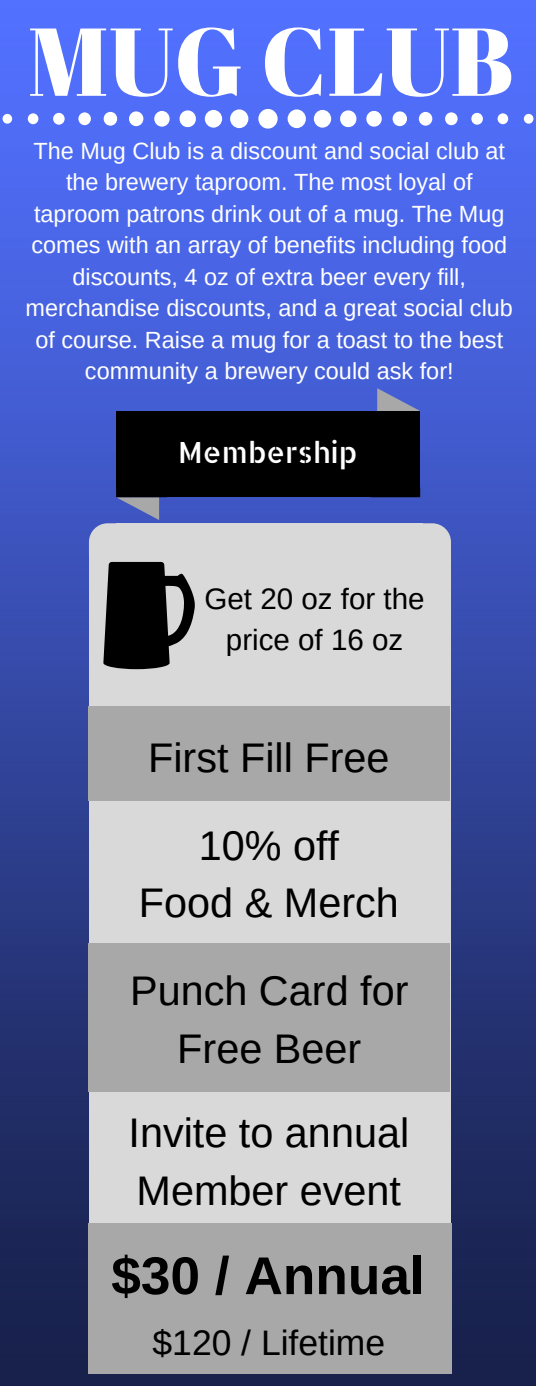
<style>
.page{position:relative;width:536px;height:1386px;background:#fff}
.page>*{position:absolute;margin:0;border:0;box-sizing:border-box;transform-origin:0 0}
.t1{font:96.08px "Abril Fatface";color:#fff}
.t2{font:700 53.2px "Arimo";color:#000}
.t3{font:41.3px/57.8px "Arimo";color:#000;text-align:center}
.t4{font:35.52px "Arimo";color:#000}
.t5{font:29.57px/40.6px "Arimo";color:#000;text-align:center}
.t6{font:29.22px "Allerta Stencil";color:#fff}
.t7{font:23.45px/31.5px "Arimo";color:#fff;text-align:center}
</style>
<div class="page">
<img style="left:0;top:0;width:536px;height:1386px">
<svg style="left:423px;top:523px;width:28px;height:30px"></svg>
<div style="left:422px;top:553px;width:29px;height:793px;background:#d9d9d9"></div>
<div style="left:117px;top:553px;width:306px;height:793px;background:#d9d9d9"></div>
<div style="left:117px;top:523px;width:306px;height:31px;background:#d9d9d9"></div>
<div style="left:89px;top:553px;width:29px;height:793px;background:#d9d9d9"></div>
<div style="left:88px;top:706px;width:361px;height:95px;background:#a8a8a8"></div>
<div style="left:88px;top:944px;width:361px;height:148px;background:#a8a8a8"></div>
<div style="left:88px;top:1223px;width:363px;height:151px;background:#a8a8a8"></div>
<div style="left:166px;top:420px;width:205px;height:68px;background:#000"></div>
<div style="left:116px;top:411px;width:51px;height:10px;background:#000"></div>
<div style="left:116px;top:420px;width:51px;height:68px;background:#000"></div>
<svg style="left:89px;top:487px;width:78px;height:66px"></svg>
<div style="left:166px;top:487px;width:205px;height:10px;background:#000"></div>
<svg style="left:371px;top:488px;width:49px;height:9px"></svg>
<div style="left:370px;top:420px;width:50px;height:68px;background:#000"></div>
<div style="left:370px;top:411px;width:50px;height:10px;background:#000"></div>
<svg style="left:377px;top:388px;width:43px;height:23px"></svg>
<div style="left:166px;top:411px;width:205px;height:10px;background:#000"></div>
<div style="left:258px;top:109px;width:19px;height:20px;background:#fff;border-radius:50%"></div>
<div style="left:287px;top:109px;width:19px;height:19px;background:#fff;border-radius:50%"></div>
<div style="left:314px;top:110px;width:17px;height:18px;background:#fff;border-radius:50%"></div>
<svg style="left:340px;top:110px;width:16px;height:17px"></svg>
<svg style="left:366px;top:111px;width:15px;height:16px"></svg>
<div style="left:392px;top:111px;width:15px;height:15px;background:#fff;border-radius:50%"></div>
<div style="left:418px;top:112px;width:14px;height:14px;background:#fff;border-radius:50%"></div>
<svg style="left:445px;top:112px;width:12px;height:13px"></svg>
<svg style="left:471px;top:113px;width:11px;height:12px"></svg>
<svg style="left:497px;top:113px;width:11px;height:11px"></svg>
<div style="left:523px;top:114px;width:10px;height:10px;background:#fff;border-radius:50%"></div>
<div style="left:230px;top:109px;width:18px;height:19px;background:#fff;border-radius:50%"></div>
<div style="left:205px;top:110px;width:17px;height:18px;background:#fff;border-radius:50%"></div>
<svg style="left:179px;top:110px;width:17px;height:17px"></svg>
<div style="left:154px;top:111px;width:15px;height:16px;background:#fff;border-radius:50%"></div>
<div style="left:129px;top:111px;width:14px;height:15px;background:#fff;border-radius:50%"></div>
<svg style="left:104px;top:112px;width:13px;height:14px"></svg>
<div style="left:78px;top:112px;width:13px;height:13px;background:#fff;border-radius:50%"></div>
<div style="left:53px;top:113px;width:12px;height:12px;background:#fff;border-radius:50%"></div>
<svg style="left:28px;top:113px;width:10px;height:11px"></svg>
<div style="left:3px;top:114px;width:9px;height:10px;background:#fff;border-radius:50%"></div>
<svg style="left:103px;top:562px;width:92px;height:107px"></svg>
<h1 class="t1" style="left:28px;top:-6px;width:487px">MUG CLUB</h1>
<p class="t7" style="left:26px;top:135px;width:488px">The Mug Club is a discount and social club at the brewery taproom. The most loyal of taproom patrons drink out of a mug. The Mug comes with an array of benefits including food discounts, 4 oz of extra beer every fill, merchandise discounts, and a great social club of course. Raise a mug for a toast to the best community a brewery could ask for!</p>
<p class="t6" style="left:178px;top:433px;width:180px">Membership</p>
<p class="t5" style="left:204px;top:578px;width:221px">Get 20 oz for the price of 16 oz</p>
<h3 class="t3" style="left:148px;top:729px;width:243px">First Fill Free</h3>
<h3 class="t3" style="left:139px;top:816px;width:261px">10% off<br>Food &amp; Merch</h3>
<h3 class="t3" style="left:130px;top:962px;width:280px">Punch Card for<br>Free Beer</h3>
<h3 class="t3" style="left:128px;top:1104px;width:282px;text-align:left">Invite to annual<br>Member event</h3>
<h2 class="t2" style="left:111px;top:1246px;width:315px">$30 / Annual</h2>
<h3 class="t4" style="left:152px;top:1322px;width:234px">$120 / Lifetime</h3>
</div>
